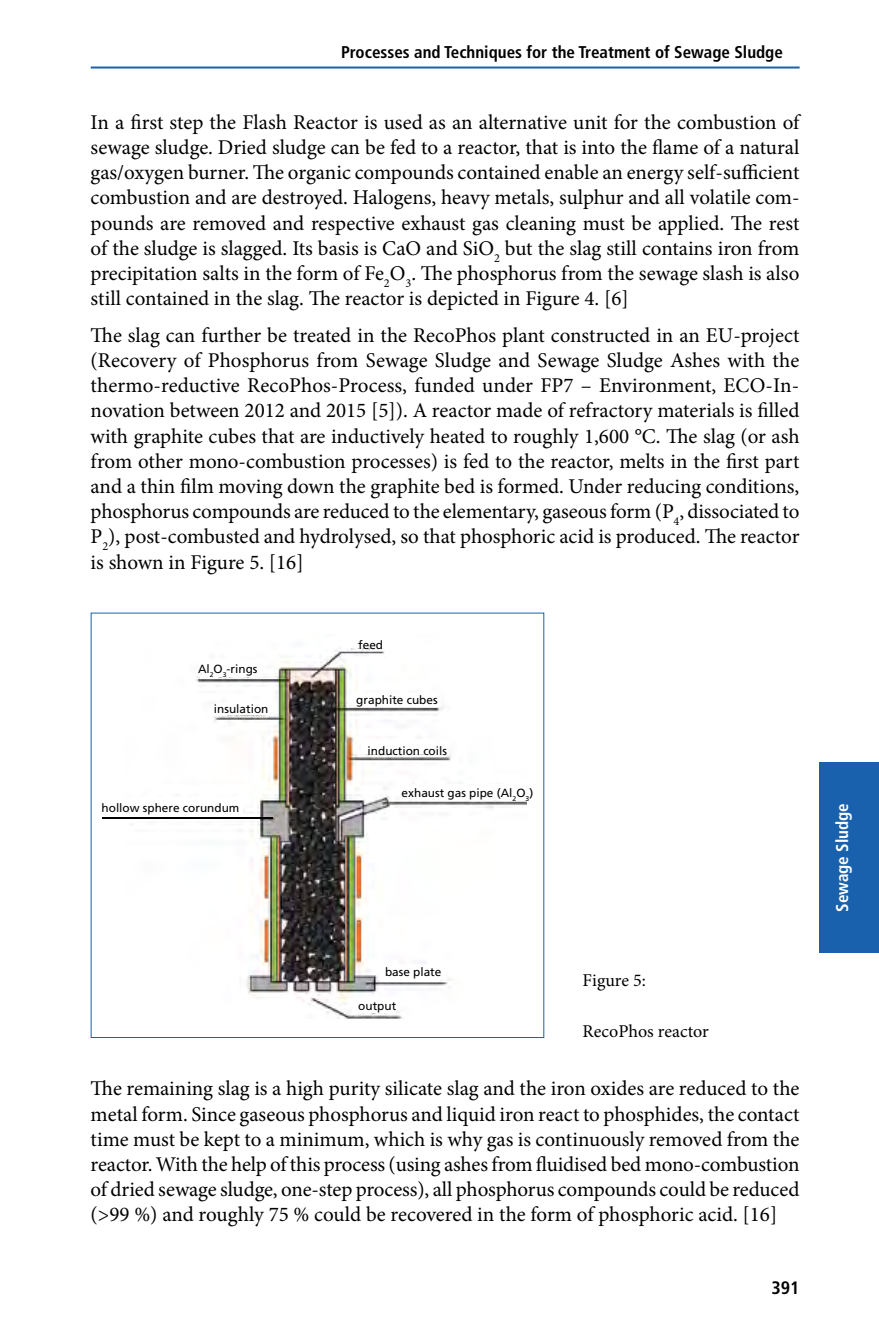
<style>
.page{position:relative;width:879px;height:1333px;background:#fff}
.page>*{position:absolute;margin:0;border:0;box-sizing:border-box;transform-origin:0 0}
.t1{font:21px/25.2px "Minion Pro";color:#000;text-align:justify}
.t2{font:18px "Minion Pro";color:#000}
.t3{font:700 condensed 18px "Frutiger";color:#000}
.t4{font:700 condensed 17px "Frutiger";color:#000}
.t5{font:700 condensed 17px "Frutiger";color:#fff}
.t6{font:11.8px "Frutiger";color:#000}
</style>
<div class="page">
<hr style="left:91px;top:66px;width:708px;height:2px;background:#1961ac">
<div style="left:819px;top:762px;width:60px;height:190px;background:#1961ac"></div>
<img style="left:127px;top:648px;width:400px;height:370px">
<div style="left:202px;top:660px;width:60px;height:16px;background:#fff"></div>
<div style="left:355px;top:693px;width:83px;height:13px;background:#fff"></div>
<div style="left:217px;top:701px;width:52px;height:13px;background:#fff"></div>
<div style="left:361px;top:740px;width:71px;height:14px;background:#fff"></div>
<div style="left:130px;top:798px;width:113px;height:16px;background:#fff"></div>
<div style="left:403px;top:784px;width:122px;height:16px;background:#fff"></div>
<div style="left:380px;top:966px;width:59px;height:15px;background:#fff"></div>
<div style="left:353px;top:997px;width:43px;height:15px;background:#fff"></div>
<svg style="left:121px;top:814px;width:139px;height:7px"></svg>
<hr style="left:102px;top:817px;width:171px;height:1px;background:#020203">
<p class="t4" style="left:341px;top:42px;width:443px">Processes and Techniques for the Treatment of Sewage Sludge</p>
<p class="t1" style="left:91px;top:109px;width:710px">In a first step the Flash Reactor is used as an alternative unit for the combustion of sewage sludge. Dried sludge can be fed to a reactor, that is into the flame of a natural gas/oxygen burner. The organic compounds contained enable an energy self-sufficient combustion and are destroyed. Halogens, heavy metals, sulphur and all volatile com&shy;pounds are removed and respective exhaust gas cleaning must be applied. The rest of the sludge is slagged. Its basis is CaO and SiO<sub>2</sub> but the slag still contains iron from precipitation salts in the form of Fe<sub>2</sub>O<sub>3</sub>. The phosphorus from the sewage slash is also still contained in the slag. The reactor is depicted in Figure 4. [6]</p>
<p class="t1" style="left:91px;top:322px;width:710px">The slag can further be treated in the RecoPhos plant constructed in an EU-project (Recovery of Phosphorus from Sewage Sludge and Sewage Sludge Ashes with the thermo-reductive RecoPhos-Process, funded under FP7 – Environment, ECO-In&shy;novation between 2012 and 2015 [5]). A reactor made of refractory materials is filled with graphite cubes that are inductively heated to roughly 1,600 °C. The slag (or ash from other mono-combustion processes) is fed to the reactor, melts in the first part and a thin film moving down the graphite bed is formed. Under reducing conditions, phosphorus compounds are reduced to the elementary, gaseous form (P<sub>4</sub>, dissociated to P<sub>2</sub>), post-combusted and hydrolysed, so that phosphoric acid is produced. The reactor is shown in Figure 5. [16]</p>
<p class="t6" style="left:198px;top:661px;width:61px">Al<sub>2</sub>O<sub>3</sub>-rings</p>
<p class="t6" style="left:214px;top:701px;width:56px">insulation</p>
<p class="t6" style="left:102px;top:801px;width:139px">hollow sphere corundum</p>
<p class="t6" style="left:358px;top:638px;width:26px">feed</p>
<p class="t6" style="left:356px;top:693px;width:83px">graphite cubes</p>
<p class="t6" style="left:368px;top:743px;width:81px">induction coils</p>
<p class="t6" style="left:402px;top:785px;width:133px">exhaust gas pipe (Al<sub>2</sub>O<sub>3</sub>)</p>
<p class="t6" style="left:385px;top:965px;width:58px">base plate</p>
<p class="t6" style="left:358px;top:999px;width:40px">output</p>
<p class="t2" style="left:582px;top:967px;width:65px">Figure 5:</p>
<p class="t2" style="left:582px;top:1018px;width:128px">RecoPhos reactor</p>
<p class="t1" style="left:91px;top:1076px;width:710px">The remaining slag is a high purity silicate slag and the iron oxides are reduced to the metal form. Since gaseous phosphorus and liquid iron react to phosphides, the contact time must be kept to a minimum, which is why gas is continuously removed from the reactor. With the help of this process (using ashes from fluidised bed mono-combustion of dried sewage sludge, one-step process), all phosphorus compounds could be reduced (&gt;99 %) and roughly 75 % could be recovered in the form of phosphoric acid. [16]</p>
<p class="t3" style="left:771px;top:1276px;width:30px">391</p>
<p class="t5" style="left:832px;top:911px;width:110px;rotate:-90deg">Sewage Sludge</p>
</div>
